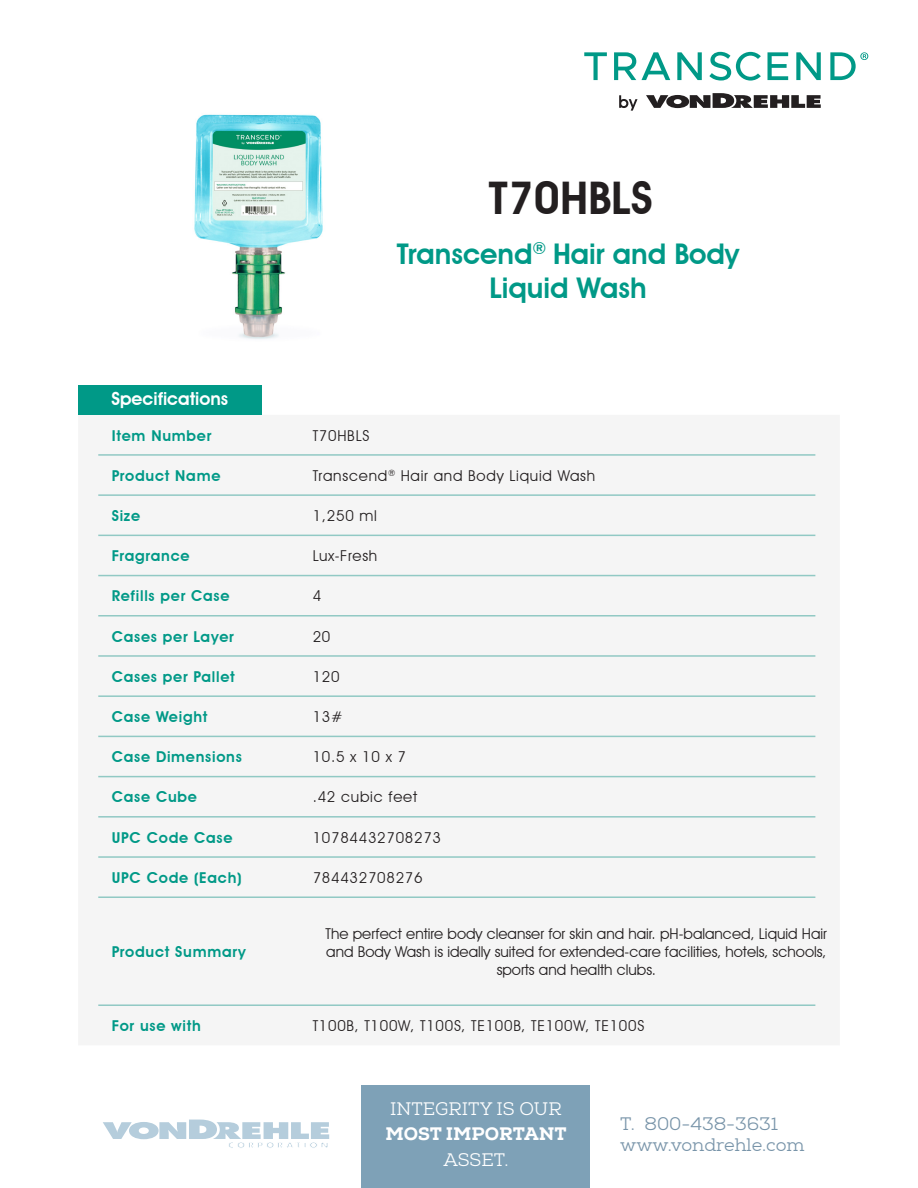
<style>
.page{position:relative;width:918px;height:1188px;background:#fff}
.page>*{position:absolute;margin:0;border:0;box-sizing:border-box;transform-origin:0 0}
.t1{font:600 45px "Avant Garde IT Cby BT";color:#231f20}
.t2{font:600 28.5px "Avant Garde IT Cby BT";color:#009987}
.t3{font:18px "Nexa Slab";color:#7894a9}
.t4{font:18px "Nexa Slab";color:#fff}
.t5{font:600 18px "Avant Garde IT Cby BT";color:#fff}
.t6{font:800 18px "Nexa Slab";color:#fff}
.t7{font:15px/18px "Avant Garde IT Cby BT";color:#231f20;text-align:center}
.t8{font:600 15px "Avant Garde IT Cby BT";letter-spacing:.05em;color:#009987}
.t9{font:15px "Avant Garde IT Cby BT";letter-spacing:.05em;color:#231f20}
</style>
<div class="page">
<svg style="left:584px;top:52px;width:23px;height:28px"></svg>
<svg style="left:614px;top:52px;width:22px;height:28px"></svg>
<svg style="left:642px;top:52px;width:28px;height:28px"></svg>
<svg style="left:677px;top:52px;width:25px;height:28px"></svg>
<svg style="left:709px;top:52px;width:52px;height:29px"></svg>
<svg style="left:768px;top:52px;width:20px;height:28px"></svg>
<svg style="left:796px;top:52px;width:25px;height:28px"></svg>
<svg style="left:646px;top:93px;width:175px;height:15px"></svg>
<svg style="left:619px;top:95px;width:19px;height:16px"></svg>
<svg style="left:830px;top:52px;width:38px;height:28px"></svg>
<img style="left:194px;top:114px;width:129px;height:225px">
<div style="left:361px;top:1086px;width:229px;height:102px;background:#7ea1b7"></div>
<svg style="left:103px;top:1120px;width:226px;height:28px"></svg>
<div style="left:98px;top:454px;width:718px;height:552px;background:#f5f5f5"></div>
<hr style="left:98px;top:454px;width:717px;height:2px;background:#91c9c4">
<hr style="left:98px;top:494px;width:717px;height:2px;background:#91c9c4">
<hr style="left:98px;top:535px;width:717px;height:1px;background:#91c9c4">
<hr style="left:98px;top:575px;width:717px;height:1px;background:#91c9c4">
<hr style="left:98px;top:615px;width:717px;height:2px;background:#91c9c4">
<hr style="left:98px;top:655px;width:717px;height:2px;background:#91c9c4">
<hr style="left:98px;top:695px;width:717px;height:2px;background:#91c9c4">
<hr style="left:98px;top:736px;width:717px;height:1px;background:#91c9c4">
<hr style="left:98px;top:776px;width:717px;height:1px;background:#91c9c4">
<hr style="left:98px;top:816px;width:717px;height:2px;background:#91c9c4">
<hr style="left:98px;top:856px;width:717px;height:2px;background:#91c9c4">
<hr style="left:98px;top:896px;width:717px;height:2px;background:#91c9c4">
<hr style="left:98px;top:1004px;width:717px;height:2px;background:#91c9c4">
<div style="left:78px;top:386px;width:184px;height:29px;background:#009987"></div>
<p class="t5" style="left:111px;top:388px;width:118px">Specifications</p>
<p class="t8" style="left:112px;top:426px;width:101px">Item Number</p>
<p class="t8" style="left:112px;top:466px;width:110px">Product Name</p>
<p class="t8" style="left:112px;top:507px;width:30px">Size</p>
<p class="t8" style="left:112px;top:547px;width:79px">Fragrance</p>
<p class="t8" style="left:112px;top:587px;width:119px">Refills per Case</p>
<p class="t8" style="left:112px;top:627px;width:124px">Cases per Layer</p>
<p class="t8" style="left:112px;top:667px;width:125px">Cases per Pallet</p>
<p class="t8" style="left:112px;top:708px;width:97px">Case Weight</p>
<p class="t8" style="left:112px;top:748px;width:132px">Case Dimensions</p>
<p class="t8" style="left:112px;top:788px;width:87px">Case Cube</p>
<p class="t8" style="left:112px;top:828px;width:122px">UPC Code Case</p>
<p class="t8" style="left:112px;top:868px;width:131px">UPC Code (Each)</p>
<p class="t8" style="left:112px;top:943px;width:136px">Product Summary</p>
<p class="t8" style="left:112px;top:1017px;width:91px">For use with</p>
<p class="t1" style="left:489px;top:171px;width:165px">T70HBLS</p>
<p class="t2" style="left:397px;top:236px;width:344px">Transcend<sup>®</sup> Hair and Body</p>
<p class="t2" style="left:489px;top:271px;width:159px">Liquid Wash</p>
<p class="t9" style="left:313px;top:426px;width:58px">T70HBLS</p>
<p class="t9" style="left:313px;top:466px;width:284px">Transcend<sup>®</sup> Hair and Body Liquid Wash</p>
<p class="t7" style="left:313px;top:506px;width:66px">1,250 ml</p>
<p class="t9" style="left:313px;top:547px;width:66px">Lux-Fresh</p>
<p class="t7" style="left:313px;top:587px;width:10px">4</p>
<p class="t7" style="left:313px;top:627px;width:19px">20</p>
<p class="t7" style="left:313px;top:667px;width:28px">120</p>
<p class="t7" style="left:313px;top:708px;width:31px">13#</p>
<p class="t7" style="left:313px;top:748px;width:95px">10.5 x 10 x 7</p>
<p class="t9" style="left:313px;top:788px;width:106px">.42 cubic feet</p>
<p class="t9" style="left:313px;top:828px;width:130px">10784432708273</p>
<p class="t9" style="left:313px;top:868px;width:111px">784432708276</p>
<p class="t7" style="left:326px;top:924px;width:503px">The perfect entire body cleanser for skin and hair. pH-balanced, Liquid Hair and Body Wash is ideally suited for extended-care facilities, hotels, schools, sports and health clubs.</p>
<p class="t9" style="left:313px;top:1017px;width:333px">T100B, T100W, T100S, TE100B, TE100W, TE100S</p>
<p class="t4" style="left:390px;top:1098px;width:173px">INTEGRITY IS OUR</p>
<p class="t6" style="left:386px;top:1123px;width:183px">MOST IMPORTANT</p>
<p class="t4" style="left:443px;top:1149px;width:66px">ASSET.</p>
<p class="t3" style="left:620px;top:1113px;width:159px">T. 800-438-3631</p>
<p class="t3" style="left:620px;top:1134px;width:186px">www.vondrehle.com</p>
</div>
